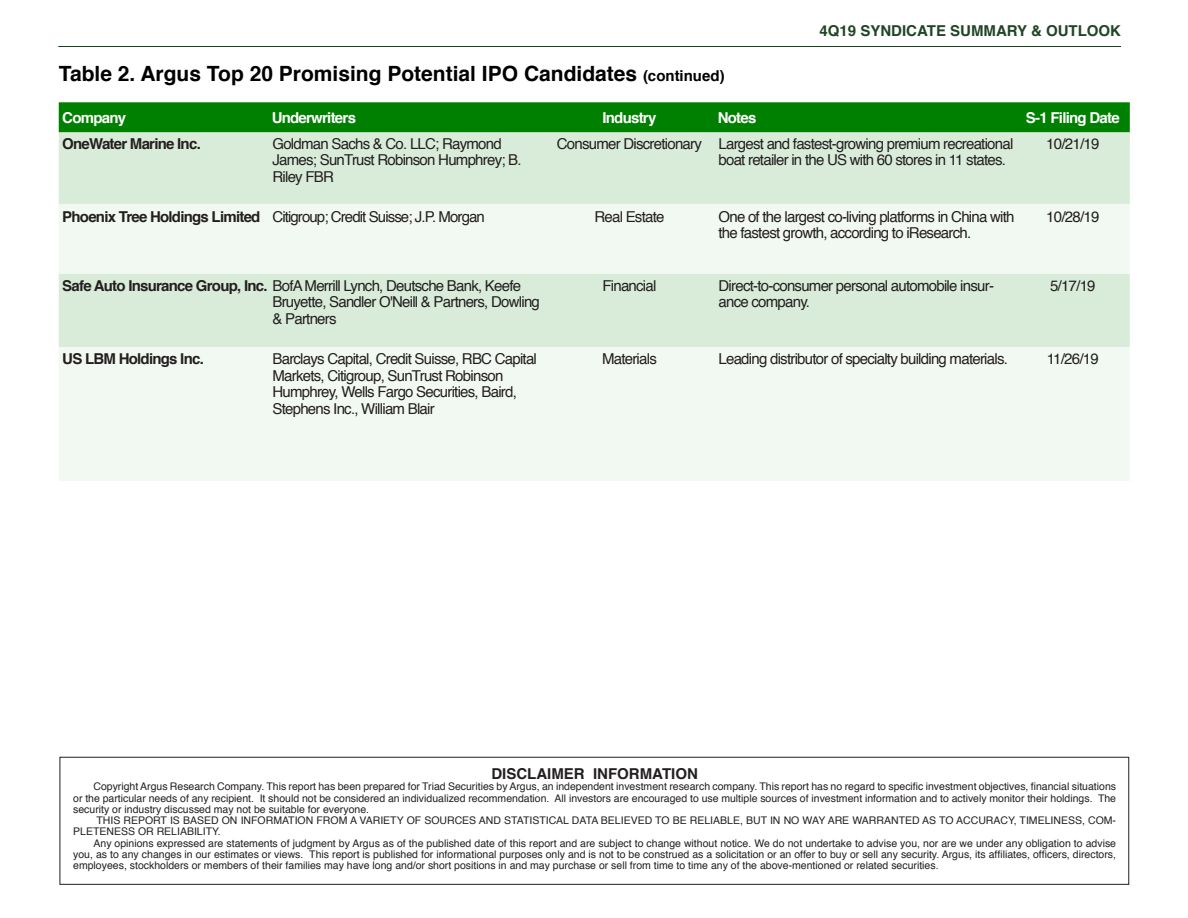
<style>
.page{position:relative;width:1188px;height:918px;background:#fff}
.page>*{position:absolute;margin:0;border:0;box-sizing:border-box;transform-origin:0 0}
.aa___TRIAD_BodyText{font:700 21px "Helvetica";color:#000}
.aa___TRIAD_Stat_Data{font:15px/16.5px "Helvetica";letter-spacing:-.05em;color:#231f20}
.aa___TRIAD_Stat_Data-2{font:700 15px "Helvetica";letter-spacing:-.05em;color:#231f20}
.aa___TRIAD_Stat_Data-3{font:700 15px "Helvetica";letter-spacing:-.05em;color:#fff}
.t1{font:700 15px "Helvetica";color:#214426}
.aa___TRIAD_Stat_Data-4{font:700 15px "Helvetica";color:#231f20}
.t2{font:10.5px/11.2px "Helvetica";color:#231f20;text-align:justify}
.s1{font-size:15px}
.s2{font-weight:700}
</style>
<div class="page">
<hr style="left:58px;top:46px;width:1063px;height:1px;background:#17411c">
<div style="left:60px;top:757px;width:1069px;height:128px;border:1px solid #231f20"></div>
<div style="left:59px;top:102px;width:1071px;height:30px;background:#008000"></div>
<div style="left:59px;top:132px;width:1071px;height:72px;background:#d9ecd9"></div>
<svg style="left:59px;top:204px;width:1071px;height:277px;fill:#f2f9f2"></svg>
<h2 class="t1" style="left:820px;top:19px;width:303px">4Q19 SYNDICATE SUMMARY &amp; OUTLOOK</h2>
<p class="aa___TRIAD_BodyText" style="left:59px;top:56px;width:667px">Table 2. Argus Top 20 Promising Potential IPO Candidates <span class="s1">(continued)</span></p>
<p class="aa___TRIAD_Stat_Data-3" style="left:62px;top:106px;width:65px">Company</p>
<p class="aa___TRIAD_Stat_Data-3" style="left:272px;top:106px;width:86px">Underwriters</p>
<p class="aa___TRIAD_Stat_Data-3" style="left:602px;top:106px;width:55px">Industry</p>
<p class="aa___TRIAD_Stat_Data-3" style="left:718px;top:106px;width:40px">Notes</p>
<p class="aa___TRIAD_Stat_Data-3" style="left:1026px;top:106px;width:95px">S-1 Filing Date</p>
<p class="aa___TRIAD_Stat_Data-2" style="left:62px;top:132px;width:140px">OneWater Marine Inc.</p>
<p class="aa___TRIAD_Stat_Data" style="left:272px;top:136px;width:251px">Goldman Sachs &amp; Co. LLC; Raymond<br>James; SunTrust Robinson Humphrey; B.<br>Riley FBR</p>
<p class="aa___TRIAD_Stat_Data" style="left:557px;top:136px;width:147px">Consumer Discretionary</p>
<p class="aa___TRIAD_Stat_Data" style="left:719px;top:136px;width:296px">Largest and fastest-growing premium recreational boat retailer in the US with 60 stores in 11 states.</p>
<p class="aa___TRIAD_Stat_Data" style="left:1046px;top:136px;width:55px">10/21/19</p>
<p class="aa___TRIAD_Stat_Data-2" style="left:62px;top:204px;width:200px">Phoenix Tree Holdings Limited</p>
<p class="aa___TRIAD_Stat_Data" style="left:272px;top:209px;width:214px">Citigroup; Credit Suisse; J.P. Morgan</p>
<p class="aa___TRIAD_Stat_Data" style="left:594px;top:209px;width:72px">Real Estate</p>
<p class="aa___TRIAD_Stat_Data" style="left:719px;top:209px;width:298px">One of the largest co-living platforms in China with the fastest growth, according to iResearch.</p>
<p class="aa___TRIAD_Stat_Data" style="left:1046px;top:209px;width:55px">10/28/19</p>
<p class="aa___TRIAD_Stat_Data" style="left:62px;top:278px;width:460px"><span class="s2">Safe Auto Insurance Group, Inc.</span> BofA Merrill Lynch, Deutsche Bank, Keefe</p>
<p class="aa___TRIAD_Stat_Data" style="left:272px;top:294px;width:269px">Bruyette, Sandler O'Neill &amp; Partners, Dowling &amp; Partners</p>
<p class="aa___TRIAD_Stat_Data" style="left:602px;top:278px;width:56px">Financial</p>
<p class="aa___TRIAD_Stat_Data" style="left:719px;top:278px;width:277px">Direct-to-consumer personal automobile insur&shy;ance company.</p>
<p class="aa___TRIAD_Stat_Data" style="left:1050px;top:278px;width:47px">5/17/19</p>
<p class="aa___TRIAD_Stat_Data-2" style="left:62px;top:347px;width:143px">US LBM Holdings Inc.</p>
<p class="aa___TRIAD_Stat_Data" style="left:272px;top:351px;width:266px">Barclays Capital, Credit Suisse, RBC Capital Markets, Citigroup, SunTrust Robinson Humphrey, Wells Fargo Securities, Baird, Stephens Inc., William Blair</p>
<p class="aa___TRIAD_Stat_Data" style="left:602px;top:351px;width:56px">Materials</p>
<p class="aa___TRIAD_Stat_Data" style="left:719px;top:351px;width:291px">Leading distributor of specialty building materials.</p>
<p class="aa___TRIAD_Stat_Data" style="left:1047px;top:351px;width:54px">11/26/19</p>
<h2 class="aa___TRIAD_Stat_Data-4" style="left:491px;top:762px;width:208px">DISCLAIMER INFORMATION</h2>
<p class="t2" style="left:73px;top:781px;width:1044px;text-indent:20px">Copyright Argus Research Company. This report has been prepared for Triad Securities by Argus, an independent investment research company. This report has no regard to specific investment objectives, financial situations or the particular needs of any recipient. It should not be considered an individualized recommendation. All investors are encouraged to use multiple sources of investment information and to actively monitor their holdings. The security or industry discussed may not be suitable for everyone.</p>
<p class="t2" style="left:73px;top:815px;width:1044px;text-indent:23px">THIS REPORT IS BASED ON INFORMATION FROM A VARIETY OF SOURCES AND STATISTICAL DATA BELIEVED TO BE RELIABLE, BUT IN NO WAY ARE WARRANTED AS TO ACCURACY, TIMELINESS, COM-<br>PLETENESS OR RELIABILITY.</p>
<p class="t2" style="left:73px;top:838px;width:1044px;text-indent:20px">Any opinions expressed are statements of judgment by Argus as of the published date of this report and are subject to change without notice. We do not undertake to advise you, nor are we under any obligation to advise you, as to any changes in our estimates or views. This report is published for informational purposes only and is not to be construed as a solicitation or an offer to buy or sell any security. Argus, its affiliates, officers, directors, employees, stockholders or members of their families may have long and/or short positions in and may purchase or sell from time to time any of the above-mentioned or related securities.</p>
</div>
